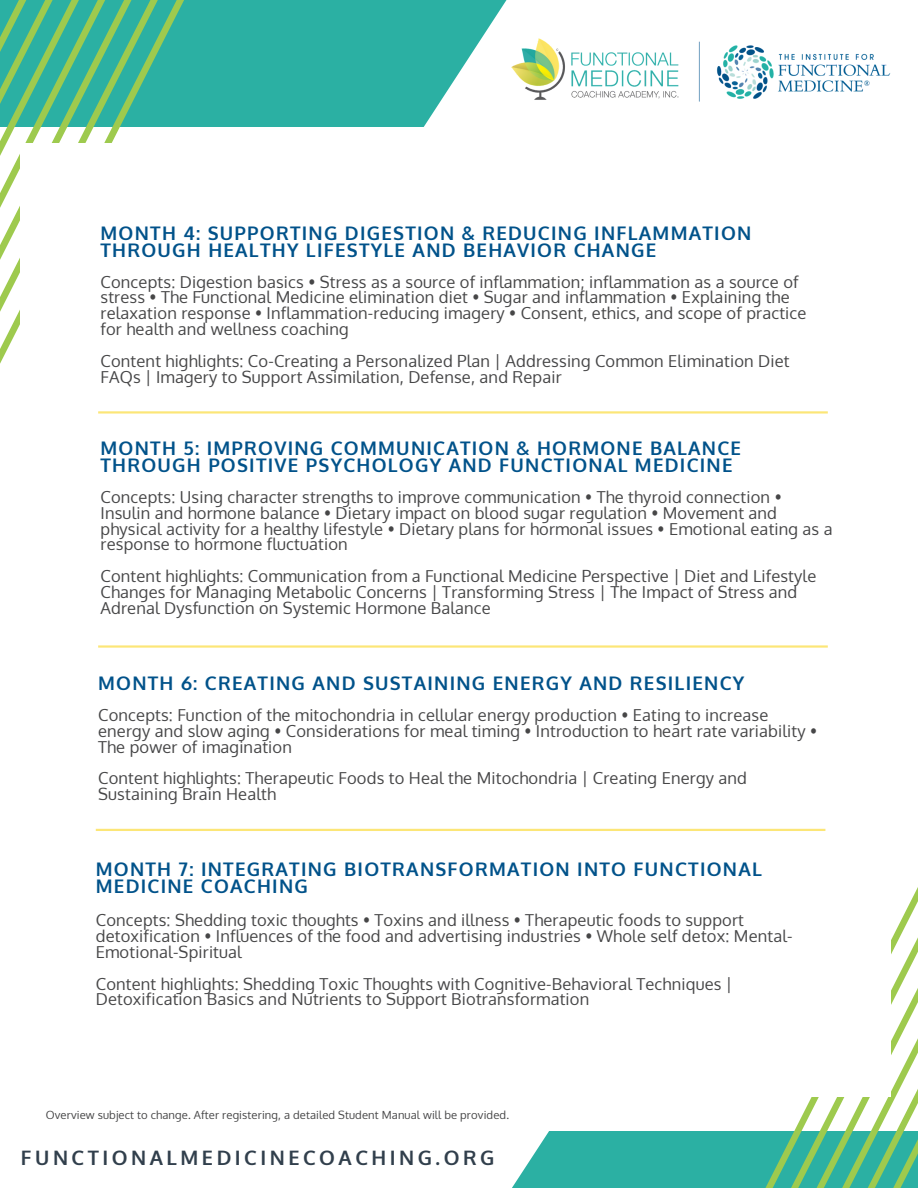
<style>
.page{position:relative;width:918px;height:1188px;background:#fff}
.page>*{position:absolute;margin:0;border:0;box-sizing:border-box;transform-origin:0 0}
.t1{font:700 19.95px "Oxygen";letter-spacing:.175em;color:#313f4c}
.t2{font:700 18.75px/17px "Oxygen";letter-spacing:.07em;color:#01528a}
.t3{font:16.5px/15.9px "Oxygen";letter-spacing:.01em;color:#464647}
.t4{font:11.25px "Oxygen";letter-spacing:.01em;color:#464647}
</style>
<div class="page">
<svg style="left:512px;top:1131px;width:148px;height:57px;background:#46baae"></svg>
<div style="left:0;top:0;width:357px;height:126px;background:#2bb0a3"></div>
<svg style="left:357px;top:0;width:145px;height:126px"></svg>
<svg style="left:157px;top:0;width:27px;height:127px"></svg>
<svg style="left:131px;top:0;width:26px;height:127px"></svg>
<svg style="left:105px;top:0;width:26px;height:143px"></svg>
<svg style="left:0;top:0;width:105px;height:364px"></svg>
<svg style="left:660px;top:887px;width:258px;height:301px"></svg>
<div style="left:21px;top:144px;width:870px;height:953px;background:#fff"></div>
<img style="left:502px;top:0;width:389px;height:102px">
<svg style="left:98px;top:411px;width:730px;height:3px;background:#fcec9a"></svg>
<svg style="left:98px;top:645px;width:730px;height:3px;background:#fcec9a"></svg>
<svg style="left:96px;top:829px;width:729px;height:2px"></svg>
<p class="t2" style="left:101px;top:224px;width:652px">MONTH 4: SUPPORTING DIGESTION &amp; REDUCING INFLAMMATION<br>THROUGH HEALTHY LIFESTYLE AND BEHAVIOR CHANGE</p>
<p class="t3" style="left:101px;top:273px;width:707px">Concepts: Digestion basics • Stress as a source of inflammation; inflammation as a source of stress • The Functional Medicine elimination diet • Sugar and inflammation • Explaining the relaxation response • Inflammation-reducing imagery • Consent, ethics, and scope of practice for health and wellness coaching</p>
<p class="t3" style="left:101px;top:352px;width:691px">Content highlights: Co-Creating a Personalized Plan | Addressing Common Elimination Diet<br>FAQs | Imagery to Support Assimilation, Defense, and Repair</p>
<p class="t2" style="left:101px;top:439px;width:642px">MONTH 5: IMPROVING COMMUNICATION &amp; HORMONE BALANCE<br>THROUGH POSITIVE PSYCHOLOGY AND FUNCTIONAL MEDICINE</p>
<p class="t3" style="left:101px;top:488px;width:734px">Concepts: Using character strengths to improve communication • The thyroid connection • Insulin and hormone balance • Dietary impact on blood sugar regulation • Movement and physical activity for a healthy lifestyle • Dietary plans for hormonal issues • Emotional eating as a response to hormone fluctuation</p>
<p class="t3" style="left:101px;top:568px;width:717px">Content highlights: Communication from a Functional Medicine Perspective | Diet and Lifestyle<br>Changes for Managing Metabolic Concerns | Transforming Stress | The Impact of Stress and<br>Adrenal Dysfunction on Systemic Hormone Balance</p>
<p class="t2" style="left:98px;top:674px;width:648px">MONTH 6: CREATING AND SUSTAINING ENERGY AND RESILIENCY</p>
<p class="t3" style="left:98px;top:707px;width:720px">Concepts: Function of the mitochondria in cellular energy production • Eating to increase energy and slow aging • Considerations for meal timing • Introduction to heart rate variability •<br>The power of imagination</p>
<p class="t3" style="left:98px;top:770px;width:650px">Content highlights: Therapeutic Foods to Heal the Mitochondria | Creating Energy and<br>Sustaining Brain Health</p>
<p class="t2" style="left:96px;top:860px;width:668px">MONTH 7: INTEGRATING BIOTRANSFORMATION INTO FUNCTIONAL<br>MEDICINE COACHING</p>
<p class="t3" style="left:96px;top:912px;width:698px">Concepts: Shedding toxic thoughts • Toxins and illness • Therapeutic foods to support detoxification • Influences of the food and advertising industries • Whole self detox: Mental-<br>Emotional-Spiritual</p>
<p class="t3" style="left:96px;top:975px;width:638px">Content highlights: Shedding Toxic Thoughts with Cognitive-Behavioral Techniques |<br>Detoxification Basics and Nutrients to Support Biotransformation</p>
<p class="t4" style="left:46px;top:1108px;width:465px">Overview subject to change. After registering, a detailed Student Manual will be provided.</p>
<p class="t1" style="left:21px;top:1144px;width:475px">FUNCTIONALMEDICINECOACHING.ORG</p>
</div>
